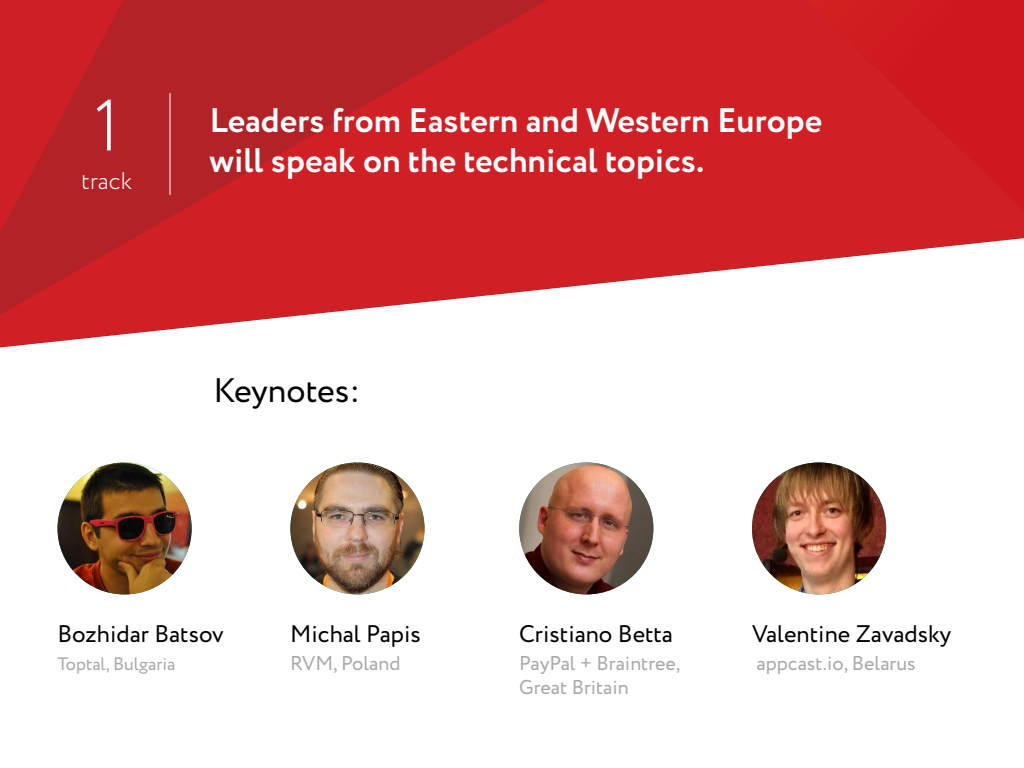
<style>
.page{position:relative;width:1024px;height:768px;background:#fff}
.page>*{position:absolute;margin:0;border:0;box-sizing:border-box;transform-origin:0 0}
.t1{font:300 72px "Circe";color:#fff}
.t2{font:700 34px/40.8px "Circe";color:#fff}
.t3{font:34px "Circe";color:#000}
.t4{font:24px "Circe";color:#000}
.t5{font:300 24px "Circe";color:#fff}
.t6{font:20px/24px "Circe";color:#a7a9ac}
.t7{font:18px "Circe";color:#a7a9ac}
</style>
<div class="page">
<svg style="left:542px;top:0;width:482px;height:290px;fill:#d11f26"></svg>
<div style="left:805px;top:0;width:219px;height:211px;background:#d11f26"></div>
<svg style="left:0;top:0;width:542px;height:348px;fill:#d11f26"></svg>
<svg style="left:0;top:0;width:123px;height:233px"></svg>
<img style="left:290px;top:462px;width:135px;height:132px">
<img style="left:58px;top:462px;width:134px;height:132px">
<img style="left:519px;top:462px;width:134px;height:132px">
<img style="left:752px;top:462px;width:134px;height:132px">
<hr style="left:170px;top:93px;width:1px;height:102px;background:#fff">
<h1 class="t1" style="left:93px;top:79px;width:28px">1</h1>
<p class="t5" style="left:82px;top:165px;width:52px">track</p>
<p class="t2" style="left:210px;top:101px;width:614px">Leaders from Eastern and Western Europe will speak on the technical topics.</p>
<p class="t3" style="left:214px;top:368px;width:148px">Keynotes:</p>
<p class="t4" style="left:58px;top:618px;width:168px">Bozhidar Batsov</p>
<p class="t7" style="left:58px;top:651px;width:120px">Toptal, Bulgaria</p>
<p class="t4" style="left:290px;top:618px;width:132px">Michal Papis</p>
<p class="t6" style="left:290px;top:651px;width:112px">RVM, Poland</p>
<p class="t4" style="left:519px;top:618px;width:155px">Cristiano Betta</p>
<p class="t6" style="left:519px;top:651px;width:163px">PayPal + Braintree,<br>Great Britain</p>
<p class="t4" style="left:752px;top:618px;width:201px">Valentine Zavadsky</p>
<p class="t6" style="left:756px;top:651px;width:161px">appcast.io, Belarus</p>
</div>
